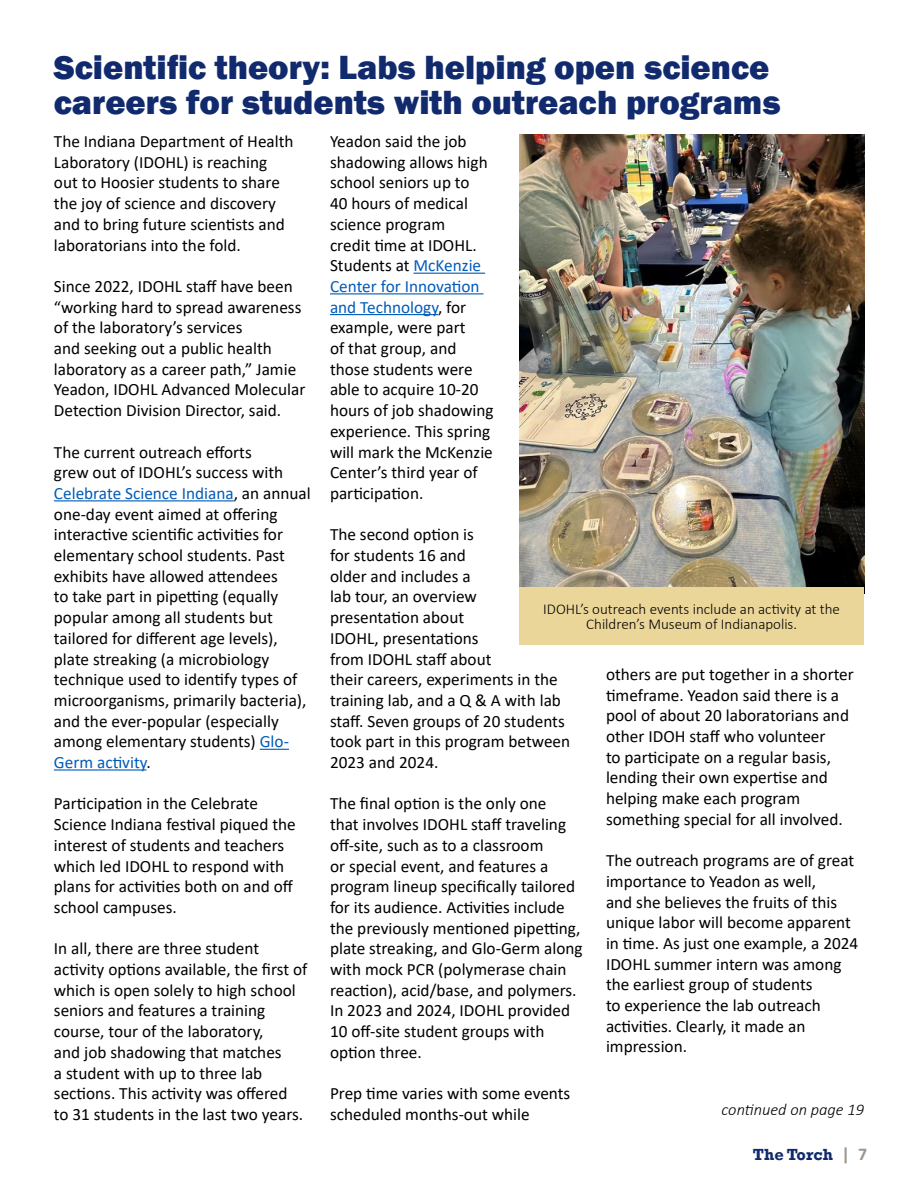
<style>
.page{position:relative;width:918px;height:1188px;background:#fff}
.page>*{position:absolute;margin:0;border:0;box-sizing:border-box;transform-origin:0 0}
.t1{font:800 34.5px/34.5px "Franklin Gothic";color:#112a6d}
.t2{font:17.25px/20.7px "Calibri";color:#000}
.t3{font:italic 300 16.5px "Calibri";color:#000}
.t4{font:700 16.5px "Rockwell";color:#112a6d}
.t5{font:300 15px/15px "Calibri";color:#000;text-align:center}
.s1{color:#005cb9}
.s2{font-family:"Calibri";font-size:18px;color:#a2958a}
</style>
<div class="page">
<hr style="left:54px;top:500px;width:180px;height:1px;background:#005cb9">
<svg style="left:260px;top:749px;width:29px;height:1px"></svg>
<hr style="left:54px;top:769px;width:92px;height:2px;background:#005cb9">
<hr style="left:414px;top:273px;width:71px;height:1px;background:#005cb9">
<hr style="left:330px;top:293px;width:153px;height:1px;background:#005cb9">
<hr style="left:330px;top:314px;width:108px;height:1px;background:#005cb9">
<img style="left:519px;top:134px;width:345px;height:453px">
<div style="left:519px;top:587px;width:345px;height:57px;background:#ebd699"></div>
<h1 class="t1" style="left:54px;top:50px;width:728px">Scientific theory: Labs helping open science careers for students with outreach programs</h1>
<p class="t2" style="left:54px;top:131px;width:241px">The Indiana Department of Health<br>Laboratory (IDOHL) is reaching out to Hoosier students to share the joy of science and discovery and to bring future scientists and laboratorians into the fold.</p>
<p class="t2" style="left:54px;top:275px;width:253px">Since 2022, IDOHL staff have been “working hard to spread awareness of the laboratory’s services<br>and seeking out a public health laboratory as a career path,” Jamie Yeadon, IDOHL Advanced Molecular Detection Division Director, said.</p>
<p class="t2" style="left:54px;top:441px;width:258px">The current outreach efforts<br>grew out of IDOHL’s success with <span class="s1">Celebrate Science Indiana</span>, an annual one-day event aimed at offering interactive scientific activities for elementary school students. Past exhibits have allowed attendees<br>to take part in pipetting (equally popular among all students but tailored for different age levels), plate streaking (a microbiology technique used to identify types of microorganisms, primarily bacteria), and the ever-popular (especially among elementary students) <span class="s1">Glo-Germ activity</span>.</p>
<p class="t2" style="left:54px;top:793px;width:243px">Participation in the Celebrate<br>Science Indiana festival piqued the interest of students and teachers which led IDOHL to respond with plans for activities both on and off school campuses.</p>
<p class="t2" style="left:54px;top:938px;width:255px">In all, there are three student activity options available, the first of which is open solely to high school seniors and features a training course, tour of the laboratory,<br>and job shadowing that matches<br>a student with up to three lab sections. This activity was offered<br>to 31 students in the last two years.</p>
<p class="t2" style="left:330px;top:131px;width:165px">Yeadon said the job shadowing allows high school seniors up to<br>40 hours of medical science program<br>credit time at IDOHL.<br>Students at <span class="s1">McKenzie<br>Center for Innovation and Technology</span>, for example, were part<br>of that group, and those students were able to acquire 10-20 hours of job shadowing experience. This spring will mark the McKenzie<br>Center’s third year of participation.</p>
<p class="t2" style="left:330px;top:524px;width:242px">The second option is<br>for students 16 and<br>older and includes a<br>lab tour, an overview presentation about<br>IDOHL, presentations<br>from IDOHL staff about<br>their careers, experiments in the training lab, and a Q &amp; A with lab staff. Seven groups of 20 students took part in this program between<br>2023 and 2024.</p>
<p class="t2" style="left:330px;top:793px;width:254px">The final option is the only one<br>that involves IDOHL staff traveling off-site, such as to a classroom<br>or special event, and features a program lineup specifically tailored for its audience. Activities include the previously mentioned pipetting, plate streaking, and Glo-Germ along with mock PCR (polymerase chain reaction), acid/base, and polymers.<br>In 2023 and 2024, IDOHL provided 10 off-site student groups with option three.</p>
<p class="t2" style="left:330px;top:1083px;width:242px">Prep time varies with some events scheduled months-out while</p>
<p class="t5" style="left:543px;top:601px;width:298px">IDOHL’s outreach events include an activity at the<br>Children’s Museum of Indianapolis.</p>
<p class="t2" style="left:606px;top:663px;width:249px">others are put together in a shorter timeframe. Yeadon said there is a pool of about 20 laboratorians and other IDOH staff who volunteer<br>to participate on a regular basis, lending their own expertise and helping make each program something special for all involved.</p>
<p class="t2" style="left:606px;top:850px;width:254px">The outreach programs are of great importance to Yeadon as well,<br>and she believes the fruits of this unique labor will become apparent in time. As just one example, a 2024<br>IDOHL summer intern was among the earliest group of students<br>to experience the lab outreach activities. Clearly, it made an impression.</p>
<p class="t3" style="left:722px;top:1099px;width:144px">continued on page 19</p>
<p class="t4" style="left:753px;top:1144px;width:116px">The Torch <span class="s2">| 7</span></p>
</div>
